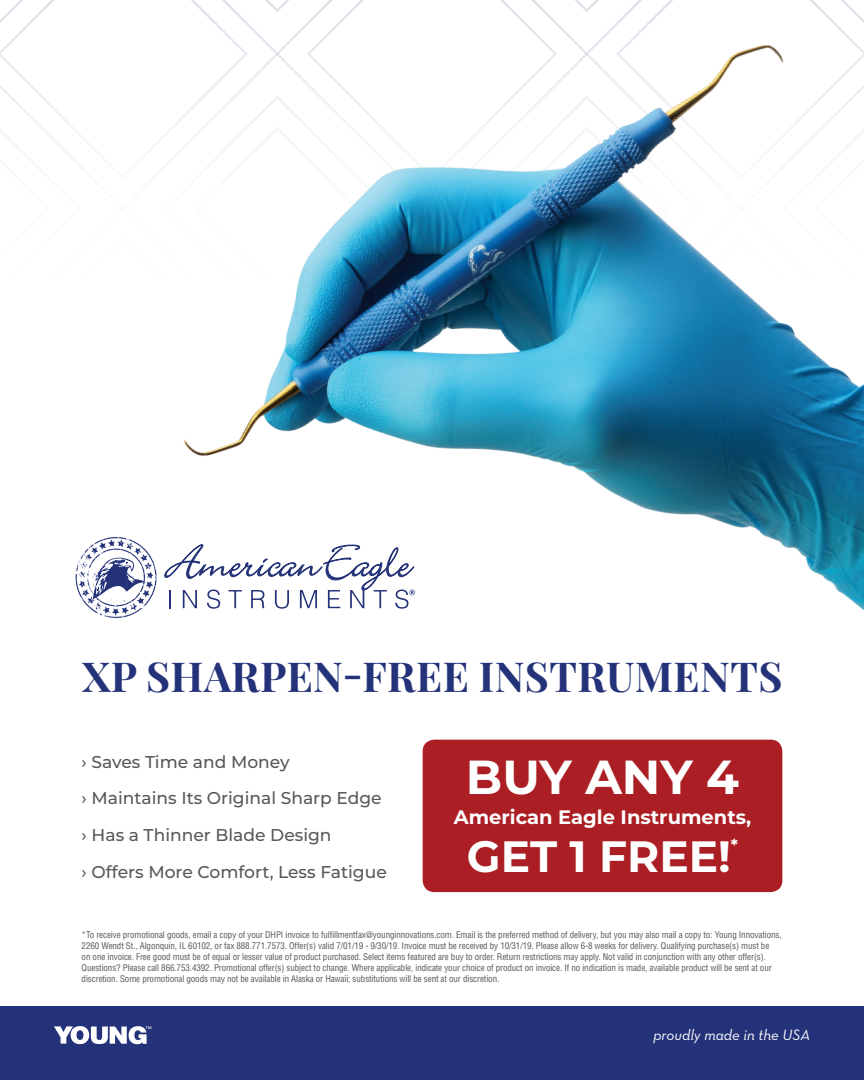
<style>
.page{position:relative;width:864px;height:1080px;background:#fff}
.page>*{position:absolute;margin:0;border:0;box-sizing:border-box;transform-origin:0 0}
.t1{font:700 47.7px "Montserrat";color:#fff}
.t2{font:700 43.8px "Montserrat";color:#fff}
.t3{font:700 41.25px "Playfair Display";letter-spacing:.01em;color:#243279}
.t4{font:700 19.5px "Montserrat";color:#fff}
.t5{font:500 17.1px/36.8px "Montserrat";color:#57585a}
.t6{font:700 16.5px "Montserrat";color:#fff}
.t7{font:15.3px "Neutra Text Book Italic Alt";color:#fff}
.t8{font:condensed 9px/10.8px "Helvetica LT Std";letter-spacing:-.01em;color:#57585a}
</style>
<div class="page">
<img style="left:0;top:0;width:864px;height:893px">
<svg style="left:76px;top:537px;width:81px;height:81px"></svg>
<svg style="left:164px;top:544px;width:251px;height:65px"></svg>
<div style="left:0;top:1006px;width:864px;height:74px;background:#243279"></div>
<svg style="left:54px;top:1026px;width:97px;height:18px"></svg>
<div style="left:423px;top:740px;width:359px;height:152px;background:#ab1e23;border-radius:12px"></div>
<h3 class="t3" style="left:82px;top:651px;width:702px">XP SHARPEN-FREE INSTRUMENTS</h3>
<h3 class="t5" style="left:82px;top:742px;width:307px">› Saves Time and Money<br>› Maintains Its Original Sharp Edge › Has a Thinner Blade Design<br>› Offers More Comfort, Less Fatigue</h3>
<h1 class="t1" style="left:466px;top:743px;width:275px">BUY ANY 4</h1>
<h3 class="t4" style="left:454px;top:803px;width:299px">American Eagle Instruments,</h3>
<h2 class="t2" style="left:467px;top:825px;width:265px">GET 1 FREE!</h2>
<h3 class="t6" style="left:731px;top:833px;width:9px">*</h3>
<p class="t8" style="left:82px;top:930px;width:702px">*To receive promotional goods, email a copy of your DHPI invoice to fulfillmentfax@younginnovations.com. Email is the preferred method of delivery, but you may also mail a copy to: Young Innovations, 2260 Wendt St., Algonquin, IL 60102, or fax 888.771.7573. Offer(s) valid 7/01/19 - 9/30/19. Invoice must be received by 10/31/19. Please allow 6-8 weeks for delivery. Qualifying purchase(s) must be<br>on one invoice. Free good must be of equal or lesser value of product purchased. Select items featured are buy to order. Return restrictions may apply. Not valid in conjunction with any other offer(s).<br>Questions? Please call 866.753.4392. Promotional offer(s) subject to change. Where applicable, indicate your choice of product on invoice. If no indication is made, available product will be sent at our discretion. Some promotional goods may not be available in Alaska or Hawaii; substitutions will be sent at our discretion.</p>
<h3 class="t7" style="left:653px;top:1026px;width:158px">proudly made in the USA</h3>
</div>
